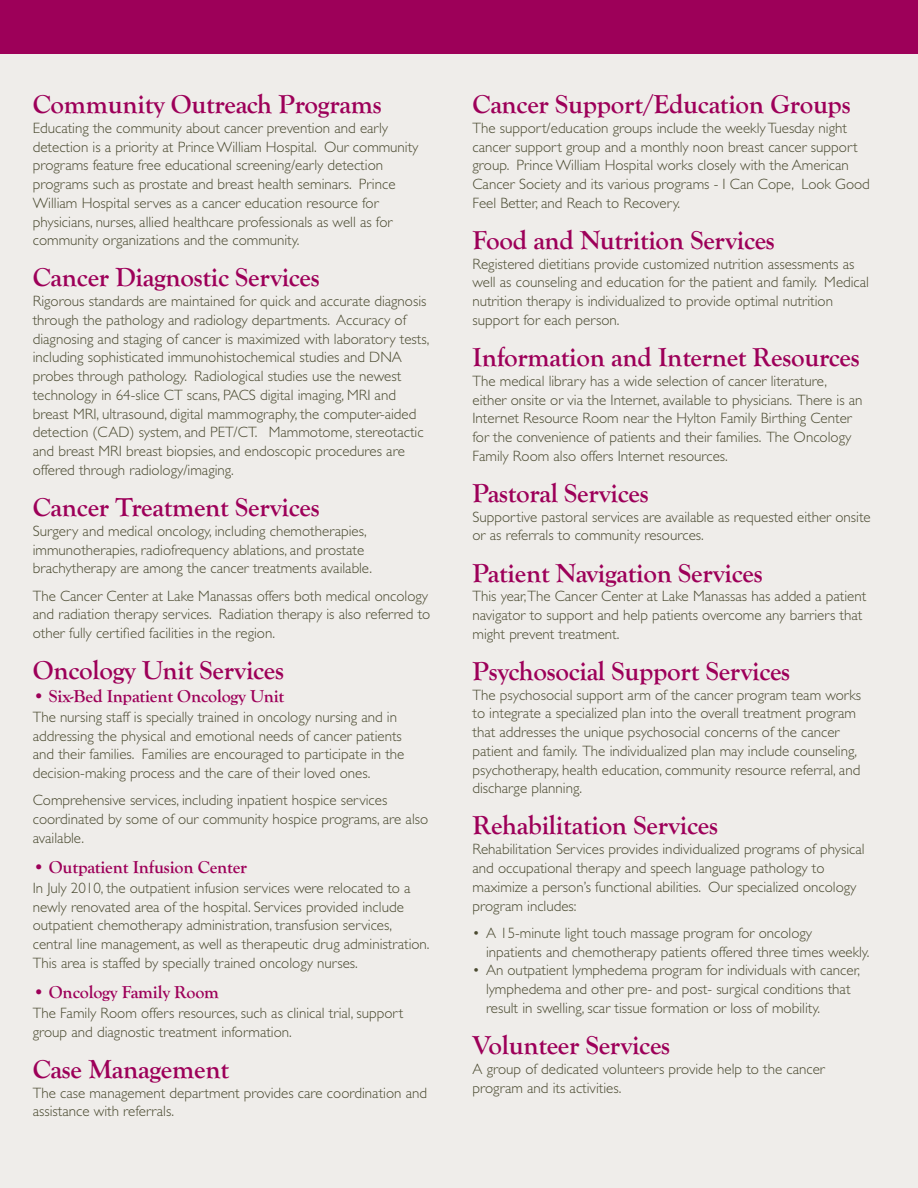
<style>
.page{position:relative;width:918px;height:1188px;background:#fff}
.page>*{position:absolute;margin:0;border:0;box-sizing:border-box;transform-origin:0 0}
.t1{font:700 27px "Goudy Old Style T";letter-spacing:-.01em;color:#9d0059}
.t2{font:700 18px "Goudy Old Style T";letter-spacing:-.01em;color:#9d0059}
.t3{font:300 15px/18.8px "Gill Sans";color:#4a4a30}
</style>
<div class="page">
<div style="left:0;top:37px;width:918px;height:1151px;background:#efedea"></div>
<div style="left:0;top:0;width:918px;height:54px;background:#9d0059"></div>
<h1 class="t1" style="left:33px;top:89px;width:350px">Community Outreach Programs</h1>
<p class="t3" style="left:33px;top:118px;width:387px">Educating the community about cancer prevention and early detection is a priority at Prince William Hospital. Our community programs feature free educational screening/early detection programs such as prostate and breast health seminars. Prince William Hospital serves as a cancer education resource for physicians, nurses, allied healthcare professionals as well as for community organizations and the community.</p>
<h1 class="t1" style="left:33px;top:262px;width:289px">Cancer Diagnostic Services</h1>
<p class="t3" style="left:33px;top:292px;width:398px">Rigorous standards are maintained for quick and accurate diagnosis through the pathology and radiology departments. Accuracy of diagnosing and staging of cancer is maximized with laboratory tests, including sophisticated immunohistochemical studies and DNA probes through pathology. Radiological studies use the newest technology in 64-slice CT scans, PACS digital imaging, MRI and breast MRI, ultrasound, digital mammography, the computer-aided detection (CAD) system, and PET/CT. Mammotome, stereotactic and breast MRI breast biopsies, and endoscopic procedures are offered through radiology/imaging.</p>
<h1 class="t1" style="left:33px;top:492px;width:288px">Cancer Treatment Services</h1>
<p class="t3" style="left:33px;top:521px;width:341px">Surgery and medical oncology, including chemotherapies, immunotherapies, radiofrequency ablations, and prostate brachytherapy are among the cancer treatments available.</p>
<p class="t3" style="left:33px;top:586px;width:399px">The Cancer Center at Lake Manassas offers both medical oncology and radiation therapy services. Radiation therapy is also referred to other fully certified facilities in the region.</p>
<h1 class="t1" style="left:33px;top:655px;width:253px">Oncology Unit Services</h1>
<p class="t2" style="left:33px;top:686px;width:253px">• Six-Bed Inpatient Oncology Unit</p>
<p class="t3" style="left:33px;top:707px;width:373px">The nursing staff is specially trained in oncology nursing and in addressing the physical and emotional needs of cancer patients and their families. Families are encouraged to participate in the decision-making process and the care of their loved ones.</p>
<p class="t3" style="left:33px;top:791px;width:397px">Comprehensive services, including inpatient hospice services coordinated by some of our community hospice programs, are also available.</p>
<p class="t2" style="left:33px;top:857px;width:216px">• Outpatient Infusion Center</p>
<p class="t3" style="left:33px;top:879px;width:398px">In July 2010, the outpatient infusion services were relocated to a newly renovated area of the hospital. Services provided include outpatient chemotherapy administration, transfusion services, central line management, as well as therapeutic drug administration.<br>This area is staffed by specially trained oncology nurses.</p>
<p class="t2" style="left:33px;top:982px;width:188px">• Oncology Family Room</p>
<p class="t3" style="left:33px;top:1004px;width:372px">The Family Room offers resources, such as clinical trial, support group and diagnostic treatment information.</p>
<h1 class="t1" style="left:33px;top:1054px;width:198px">Case Management</h1>
<p class="t3" style="left:33px;top:1083px;width:396px">The case management department provides care coordination and assistance with referrals.</p>
<h1 class="t1" style="left:472px;top:89px;width:380px">Cancer Support/Education Groups</h1>
<p class="t3" style="left:472px;top:118px;width:399px">The support/education groups include the weekly Tuesday night cancer support group and a monthly noon breast cancer support group. Prince William Hospital works closely with the American Cancer Society and its various programs - I Can Cope, Look Good Feel Better, and Reach to Recovery.</p>
<h1 class="t1" style="left:472px;top:225px;width:304px">Food and Nutrition Services</h1>
<p class="t3" style="left:472px;top:254px;width:398px">Registered dietitians provide customized nutrition assessments as well as counseling and education for the patient and family. Medical nutrition therapy is individualized to provide optimal nutrition support for each person.</p>
<h1 class="t1" style="left:472px;top:342px;width:389px">Information and Internet Resources</h1>
<p class="t3" style="left:472px;top:371px;width:392px">The medical library has a wide selection of cancer literature, either onsite or via the Internet, available to physicians. There is an Internet Resource Room near the Hylton Family Birthing Center for the convenience of patients and their families. The Oncology Family Room also offers Internet resources.</p>
<h1 class="t1" style="left:472px;top:478px;width:178px">Pastoral Services</h1>
<p class="t3" style="left:472px;top:507px;width:400px">Supportive pastoral services are available as requested either onsite or as referrals to community resources.</p>
<h1 class="t1" style="left:472px;top:558px;width:292px">Patient Navigation Services</h1>
<p class="t3" style="left:472px;top:587px;width:395px">This year,The Cancer Center at Lake Manassas has added a patient navigator to support and help patients overcome any barriers that might prevent treatment.</p>
<h1 class="t1" style="left:472px;top:656px;width:319px">Psychosocial Support Services</h1>
<p class="t3" style="left:472px;top:685px;width:390px">The psychosocial support arm of the cancer program team works to integrate a specialized plan into the overall treatment program that addresses the unique psychosocial concerns of the cancer patient and family. The individualized plan may include counseling, psychotherapy, health education, community resource referral, and discharge planning.</p>
<h1 class="t1" style="left:472px;top:810px;width:247px">Rehabilitation Services</h1>
<p class="t3" style="left:472px;top:840px;width:394px">Rehabilitation Services provides individualized programs of physical and occupational therapy and speech language pathology to maximize a person’s functional abilities. Our specialized oncology program includes:</p>
<p class="t3" style="left:486px;top:924px;width:385px;text-indent:-14px">• A 15-minute light touch massage program for oncology inpatients and chemotherapy patients offered three times weekly.</p>
<p class="t3" style="left:486px;top:961px;width:376px;text-indent:-14px">• An outpatient lymphedema program for individuals with cancer, lymphedema and other pre- and post- surgical conditions that result in swelling, scar tissue formation or loss of mobility.</p>
<h1 class="t1" style="left:472px;top:1030px;width:199px">Volunteer Services</h1>
<p class="t3" style="left:472px;top:1059px;width:354px">A group of dedicated volunteers provide help to the cancer program and its activities.</p>
</div>
